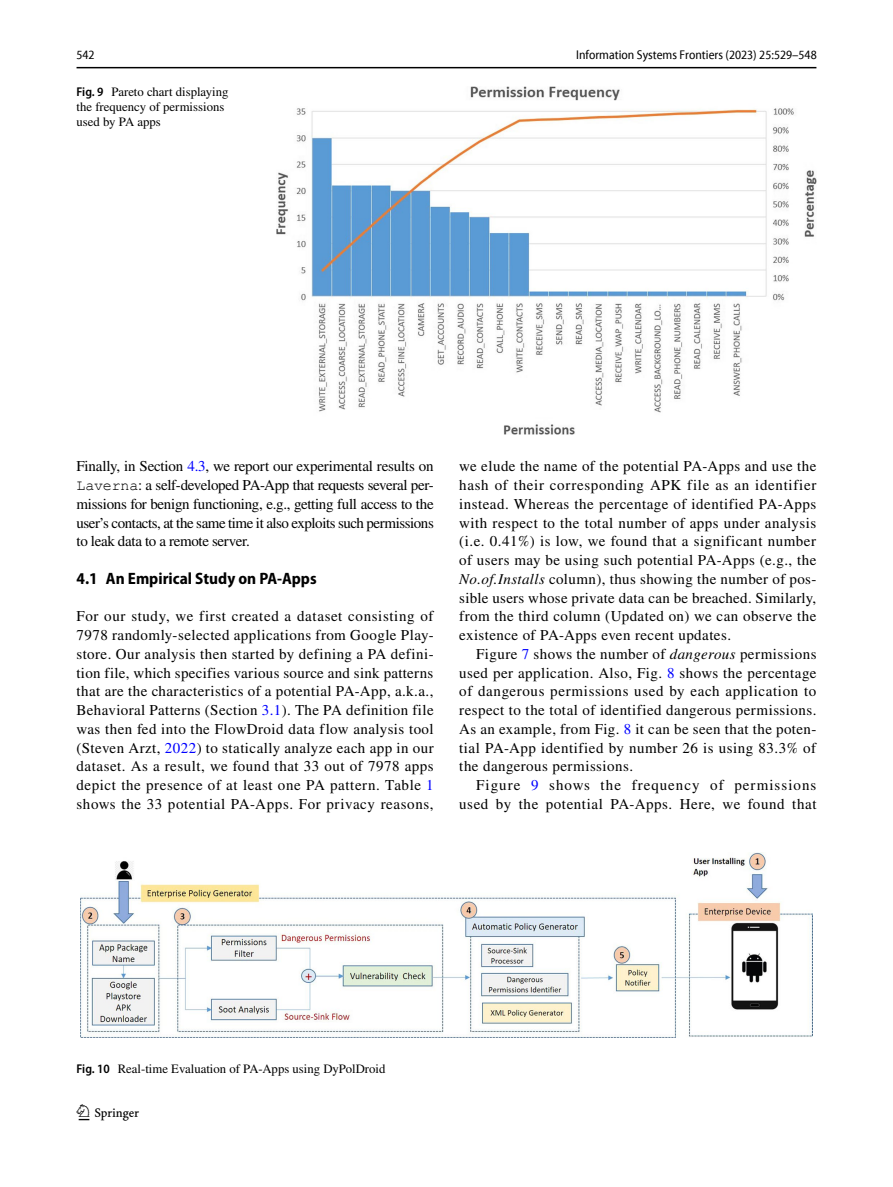
<style>
.page{position:relative;width:893px;height:1187px;background:#fff}
.page>*{position:absolute;margin:0;border:0;box-sizing:border-box;transform-origin:0 0}
.t1{font:22.5px "Springnew Regular 2";color:#000}
.t2{font:700 semi-condensed 16.5px "Myriad Pro";color:#000}
.t3{font:15px/18.8px "STIX";letter-spacing:.035em;color:#000;text-align:justify}
.t4{font:12.75px/15px "STIX";color:#000}
.t5{font:semi-condensed 12.75px "Myriad Pro Unic";color:#000}
.s1{font-family:"Myriad Pro";font-weight:600;font-stretch:semi-condensed}
.s2{color:#00f}
.s3{font-family:"Courier New"}
.s4{font-style:italic}
</style>
<div class="page">
<hr style="left:77px;top:67px;width:739px;height:1px;background:#000">
<img style="left:276px;top:87px;width:540px;height:347px">
<img style="left:81px;top:852px;width:731px;height:185px">
<p class="t5" style="left:77px;top:50px;width:20px">542</p>
<p class="t5" style="left:576px;top:50px;width:242px">Information Systems Frontiers (2023) 25:529–548</p>
<p class="t4" style="left:77px;top:85px;width:154px"><span class="s1">Fig. 9</span> Pareto chart displaying the frequency of permissions used by PA apps</p>
<p class="t3" style="left:77px;top:458px;width:359px">Finally, in Section <span class="s2">4.3</span>, we report our experimental results on <span class="s3">Laverna</span>: a self-developed PA-App that requests several per&shy;missions for benign functioning, e.g., getting full access to the user’s contacts, at the same time it also exploits such permissions to leak data to a remote server.</p>
<p class="t2" style="left:77px;top:569px;width:242px">4.1 An Empirical Study on PA‑Apps</p>
<p class="t3" style="left:77px;top:608px;width:359px">For our study, we first created a dataset consisting of 7978 randomly-selected applications from Google Play&shy;store. Our analysis then started by defining a PA defini&shy;tion file, which specifies various source and sink patterns that are the characteristics of a potential PA-App, a.k.a., Behavioral Patterns (Section <span class="s2">3.1</span>). The PA definition file was then fed into the FlowDroid data flow analysis tool (Steven Arzt, <span class="s2">2022</span>) to statically analyze each app in our dataset. As a result, we found that 33 out of 7978 apps depict the presence of at least one PA pattern. Table <span class="s2">1 </span>shows the 33 potential PA-Apps. For privacy reasons,</p>
<p class="t3" style="left:459px;top:458px;width:359px">we elude the name of the potential PA-Apps and use the hash of their corresponding APK file as an identifier instead. Whereas the percentage of identified PA-Apps with respect to the total number of apps under analysis (i.e. 0.41%) is low, we found that a significant number of users may be using such potential PA-Apps (e.g., the <span class="s4">No.of.Installs</span> column), thus showing the number of pos&shy;sible users whose private data can be breached. Similarly, from the third column (Updated on) we can observe the existence of PA-Apps even recent updates.</p>
<p class="t3" style="left:459px;top:645px;width:359px;text-indent:17px">Figure <span class="s2">7</span> shows the number of <span class="s4">dangerous</span> permissions used per application. Also, Fig. <span class="s2">8</span> shows the percentage of dangerous permissions used by each application to respect to the total of identified dangerous permissions.<br>As an example, from Fig. <span class="s2">8</span> it can be seen that the poten&shy;tial PA-App identified by number 26 is using 83.3% of the dangerous permissions.</p>
<p class="t3" style="left:459px;top:776px;width:359px;text-align:right">Figure <span class="s2">9</span> shows the frequency of permissions used by the potential PA-Apps. Here, we found that</p>
<p class="t4" style="left:77px;top:1061px;width:310px"><span class="s1">Fig. 10</span> Real-time Evaluation of PA-Apps using DyPolDroid</p>
<h1 class="t1" style="left:79px;top:1104px;width:62px">1 3</h1>
</div>
